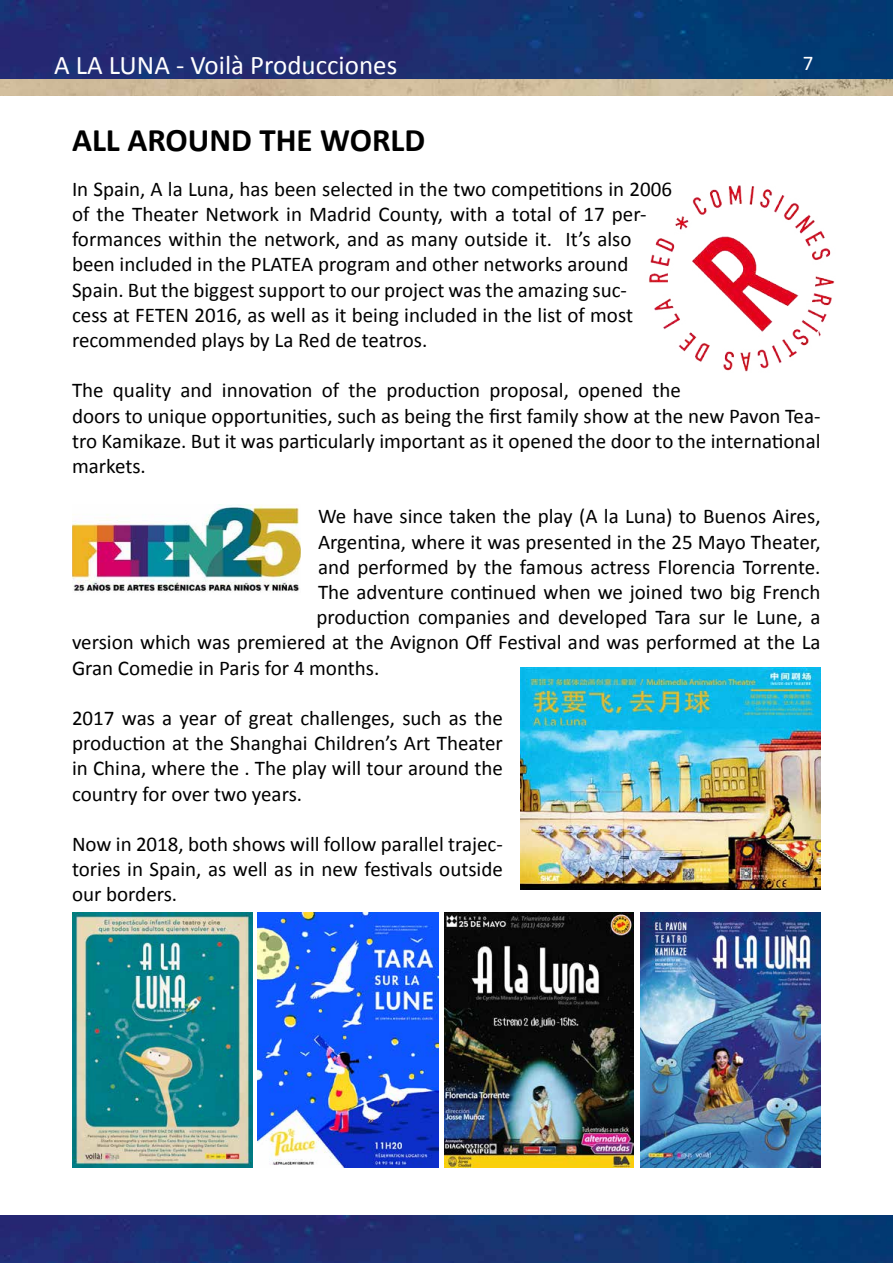
<style>
.page{position:relative;width:893px;height:1263px;background:#fff}
.page>*{position:absolute;margin:0;border:0;box-sizing:border-box;transform-origin:0 0}
.t1{font:700 33px "Calibri";color:#000}
.t2{font:27px "Calibri";color:#fff}
.t3{font:21px/25.2px "Calibri";color:#000}
.t4{font:21px "Calibri";color:#fff}
</style>
<div class="page">
<img style="left:0;top:0;width:893px;height:96px">
<img style="left:0;top:1215px;width:893px;height:48px">
<img style="left:0;top:79px;width:893px;height:16px">
<img style="left:649px;top:185px;width:186px;height:187px">
<img style="left:72px;top:504px;width:228px;height:88px">
<img style="left:640px;top:912px;width:181px;height:255px">
<img style="left:72px;top:912px;width:181px;height:255px">
<img style="left:258px;top:912px;width:180px;height:255px">
<img style="left:444px;top:912px;width:190px;height:255px">
<img style="left:521px;top:667px;width:300px;height:222px">
<p class="t2" style="left:54px;top:49px;width:345px">A LA LUNA - Voilà Producciones</p>
<p class="t4" style="left:803px;top:50px;width:12px">7</p>
<h1 class="t1" style="left:72px;top:116px;width:355px">ALL AROUND THE WORLD</h1>
<p class="t3" style="left:72px;top:175px;width:602px">In Spain, A la Luna, has been selected in the two competitions in 2006 of the Theater Network in Madrid County, with a total of 17 per&shy;formances within the network, and as many outside it. It’s also been included in the PLATEA program and other networks around Spain. But the biggest support to our project was the amazing suc-<br>cess at FETEN 2016, as well as it being included in the list of most recommended plays by La Red de teatros.</p>
<p class="t3" style="left:72px;top:377px;width:750px">The quality and innovation of the production proposal, opened the<br>doors to unique opportunities, such as being the first family show at the new Pavon Tea&shy;tro Kamikaze. But it was particularly important as it opened the door to the international markets.</p>
<p class="t3" style="left:318px;top:503px;width:504px">We have since taken the play (A la Luna) to Buenos Aires,</p>
<p class="t3" style="left:318px;top:528px;width:504px">Argentina, where it was presented in the 25 Mayo Theater,</p>
<p class="t3" style="left:318px;top:553px;width:504px">and performed by the famous actress Florencia Torrente.</p>
<p class="t3" style="left:318px;top:578px;width:504px">The adventure continued when we joined two big French</p>
<p class="t3" style="left:317px;top:604px;width:505px">production companies and developed Tara sur le Lune, a</p>
<p class="t3" style="left:72px;top:629px;width:750px">version which was premiered at the Avignon Off Festival and was performed at the La</p>
<p class="t3" style="left:72px;top:654px;width:309px">Gran Comedie in Paris for 4 months.</p>
<p class="t3" style="left:72px;top:704px;width:432px;text-align:justify">2017 was a year of great challenges, such as the production at the Shanghai Children’s Art Theater in China, where the . The play will tour around the country for over two years.</p>
<p class="t3" style="left:72px;top:830px;width:432px;text-align:justify">Now in 2018, both shows will follow parallel trajec&shy;tories in Spain, as well as in new festivals outside our borders.</p>
</div>
